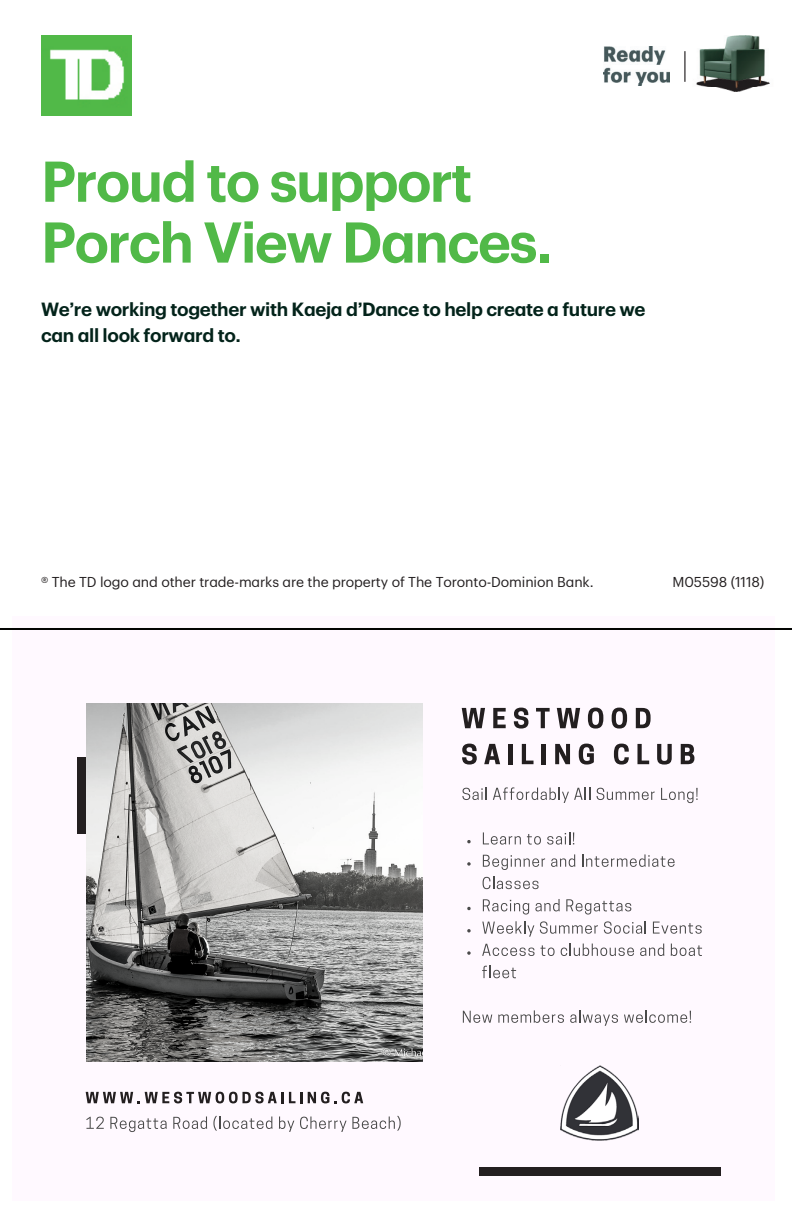
<style>
.page{position:relative;width:792px;height:1224px;background:#fff}
.page>*{position:absolute;margin:0;border:0;box-sizing:border-box;transform-origin:0 0}
.t1{font:600 56.2px/60.8px "TD Graphik";letter-spacing:-.03em;color:#51b948}
.t2{font:600 18.8px/25.8px "TD Graphik";letter-spacing:-.02em;color:#03231a}
.t3{font:14px "TD Graphik";letter-spacing:-.01em;color:#231f20}
</style>
<div class="page">
<img style="left:41px;top:35px;width:91px;height:81px">
<img style="left:603px;top:47px;width:67px;height:38px">
<img style="left:696px;top:35px;width:74px;height:57px">
<hr style="left:684px;top:51px;width:2px;height:31px;background:#231f20">
<div style="left:12px;top:616px;width:762px;height:584px;background:#fff9ff"></div>
<div style="left:77px;top:757px;width:9px;height:76px;background:#231f20"></div>
<img style="left:86px;top:703px;width:336px;height:358px">
<div style="left:479px;top:1167px;width:241px;height:9px;background:#231f20"></div>
<svg style="left:86px;top:1092px;width:216px;height:11px"></svg>
<svg style="left:308px;top:1092px;width:55px;height:11px"></svg>
<svg style="left:86px;top:1117px;width:18px;height:12px"></svg>
<svg style="left:110px;top:1117px;width:57px;height:15px"></svg>
<svg style="left:173px;top:1117px;width:34px;height:12px"></svg>
<svg style="left:213px;top:1116px;width:59px;height:15px"></svg>
<svg style="left:279px;top:1117px;width:15px;height:15px"></svg>
<svg style="left:300px;top:1116px;width:101px;height:16px"></svg>
<svg style="left:462px;top:708px;width:23px;height:20px"></svg>
<svg style="left:493px;top:708px;width:13px;height:20px"></svg>
<svg style="left:514px;top:708px;width:14px;height:21px"></svg>
<svg style="left:536px;top:708px;width:14px;height:20px"></svg>
<svg style="left:557px;top:708px;width:23px;height:20px"></svg>
<svg style="left:588px;top:708px;width:15px;height:21px"></svg>
<svg style="left:612px;top:708px;width:15px;height:21px"></svg>
<svg style="left:636px;top:708px;width:15px;height:20px"></svg>
<svg style="left:462px;top:744px;width:15px;height:21px"></svg>
<svg style="left:484px;top:744px;width:16px;height:20px"></svg>
<div style="left:508px;top:744px;width:5px;height:20px;background:#231f20"></div>
<svg style="left:522px;top:744px;width:12px;height:20px"></svg>
<hr style="left:542px;top:744px;width:4px;height:20px;background:#231f20">
<svg style="left:555px;top:744px;width:15px;height:20px"></svg>
<svg style="left:579px;top:744px;width:15px;height:21px"></svg>
<svg style="left:614px;top:744px;width:15px;height:21px"></svg>
<svg style="left:637px;top:744px;width:12px;height:20px"></svg>
<svg style="left:657px;top:744px;width:15px;height:21px"></svg>
<svg style="left:681px;top:744px;width:13px;height:20px"></svg>
<svg style="left:462px;top:788px;width:25px;height:12px"></svg>
<svg style="left:493px;top:787px;width:97px;height:16px"></svg>
<svg style="left:597px;top:788px;width:58px;height:12px"></svg>
<svg style="left:661px;top:788px;width:37px;height:15px"></svg>
<svg style="left:467px;top:840px;width:4px;height:3px"></svg>
<svg style="left:483px;top:832px;width:38px;height:13px"></svg>
<svg style="left:527px;top:834px;width:14px;height:11px"></svg>
<svg style="left:547px;top:832px;width:27px;height:13px"></svg>
<svg style="left:467px;top:862px;width:4px;height:4px"></svg>
<svg style="left:483px;top:855px;width:62px;height:15px"></svg>
<svg style="left:551px;top:854px;width:24px;height:13px"></svg>
<svg style="left:582px;top:854px;width:93px;height:13px"></svg>
<svg style="left:483px;top:877px;width:56px;height:12px"></svg>
<svg style="left:467px;top:907px;width:4px;height:3px"></svg>
<svg style="left:483px;top:899px;width:46px;height:16px"></svg>
<svg style="left:535px;top:899px;width:25px;height:12px"></svg>
<svg style="left:566px;top:899px;width:65px;height:16px"></svg>
<svg style="left:467px;top:929px;width:4px;height:3px"></svg>
<svg style="left:482px;top:921px;width:52px;height:16px"></svg>
<svg style="left:540px;top:921px;width:58px;height:13px"></svg>
<svg style="left:604px;top:921px;width:42px;height:13px"></svg>
<svg style="left:653px;top:922px;width:49px;height:12px"></svg>
<svg style="left:467px;top:951px;width:4px;height:4px"></svg>
<svg style="left:482px;top:944px;width:53px;height:12px"></svg>
<svg style="left:541px;top:945px;width:14px;height:11px"></svg>
<svg style="left:561px;top:944px;width:73px;height:12px"></svg>
<svg style="left:640px;top:944px;width:24px;height:12px"></svg>
<svg style="left:671px;top:944px;width:31px;height:12px"></svg>
<svg style="left:482px;top:966px;width:34px;height:12px"></svg>
<svg style="left:463px;top:1011px;width:29px;height:12px"></svg>
<svg style="left:498px;top:1010px;width:66px;height:13px"></svg>
<svg style="left:570px;top:1010px;width:48px;height:16px"></svg>
<svg style="left:624px;top:1010px;width:67px;height:13px"></svg>
<img style="left:561px;top:1066px;width:78px;height:75px">
<hr style="left:0;top:628px;width:792px;height:2px;background:#040503">
<p class="t1" style="left:41px;top:147px;width:513px">Proud to support<br>Porch View Dances.</p>
<p class="t2" style="left:41px;top:295px;width:606px">We’re working together with Kaeja d’Dance to help create a future we can all look forward to.</p>
<p class="t3" style="left:41px;top:571px;width:554px">® The TD logo and other trade-marks are the property of The Toronto-Dominion Bank.</p>
<p class="t3" style="left:673px;top:571px;width:93px">M05598 (1118)</p>
</div>
